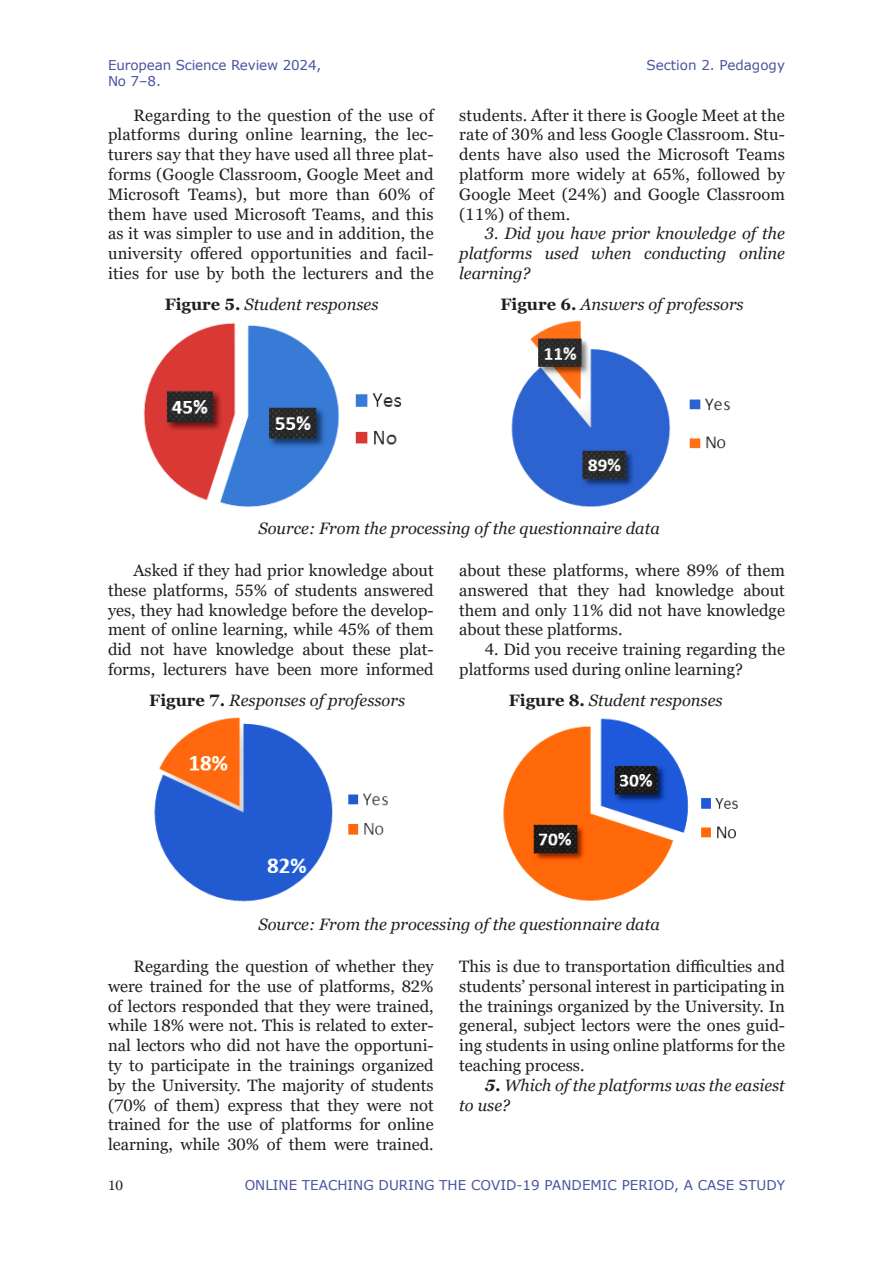
<style>
.page{position:relative;width:893px;height:1263px;background:#fff}
.page>*{position:absolute;margin:0;border:0;box-sizing:border-box;transform-origin:0 0}
.t1{font:16.5px/19.8px "Georgia Pro";color:#231f20;text-align:justify}
.t2{font:italic 16.5px/19.8px "Georgia Pro";color:#231f20;text-align:justify}
.t3{font:13.5px/16.2px "Verdana";color:#4953a0}
.t4{font:13.5px "Georgia Pro";color:#231f20}
.s1{font-weight:700;font-style:normal}
.s2{font-weight:700}
</style>
<div class="page">
<img style="left:143px;top:323px;width:259px;height:185px">
<img style="left:511px;top:320px;width:220px;height:187px">
<img style="left:154px;top:717px;width:234px;height:185px">
<img style="left:503px;top:718px;width:235px;height:183px">
<p class="t3" style="left:108px;top:57px;width:215px">European Science Review 2024,<br>No 7–8.</p>
<p class="t3" style="left:646px;top:57px;width:140px">Section 2. Pedagogy</p>
<p class="t1" style="left:108px;top:106px;width:327px;text-indent:26px">Regarding to the question of the use of platforms during online learning, the lec&shy;turers say that they have used all three plat&shy;forms (Google Classroom, Google Meet and Microsoft Teams), but more than 60% of them have used Microsoft Teams, and this as it was simpler to use and in addition, the university offered opportunities and facil&shy;ities for use by both the lecturers and the</p>
<p class="t1" style="left:459px;top:106px;width:327px">students. After it there is Google Meet at the rate of 30% and less Google Classroom. Stu&shy;dents have also used the Microsoft Teams platform more widely at 65%, followed by Google Meet (24%) and Google Classroom (11%) of them.</p>
<p class="t2" style="left:459px;top:224px;width:327px;text-indent:26px">3. Did you have prior knowledge of the platforms used when conducting online learning?</p>
<p class="t2" style="left:165px;top:295px;width:215px"><span class="s1">Figure 5.</span> Student responses</p>
<p class="t2" style="left:500px;top:295px;width:245px"><span class="s1">Figure 6.</span> Answers of professors</p>
<p class="t2" style="left:258px;top:519px;width:403px">Source: From the processing of the questionnaire data</p>
<p class="t1" style="left:108px;top:561px;width:327px;text-indent:26px">Asked if they had prior knowledge about these platforms, 55% of students answered yes, they had knowledge before the develop&shy;ment of online learning, while 45% of them did not have knowledge about these plat&shy;forms, lecturers have been more informed</p>
<p class="t1" style="left:459px;top:561px;width:327px">about these platforms, where 89% of them answered that they had knowledge about them and only 11% did not have knowledge about these platforms.</p>
<p class="t1" style="left:459px;top:640px;width:327px;text-indent:26px">4. Did you receive training regarding the platforms used during online learning?</p>
<p class="t2" style="left:149px;top:691px;width:257px"><span class="s1">Figure 7.</span> Responses of professors</p>
<p class="t2" style="left:509px;top:691px;width:215px"><span class="s1">Figure 8.</span> Student responses</p>
<p class="t2" style="left:258px;top:915px;width:403px">Source: From the processing of the questionnaire data</p>
<p class="t1" style="left:108px;top:957px;width:327px;text-indent:26px">Regarding the question of whether they were trained for the use of platforms, 82% of lectors responded that they were trained, while 18% were not. This is related to exter&shy;nal lectors who did not have the opportuni&shy;ty to participate in the trainings organized by the University. The majority of students (70% of them) express that they were not trained for the use of platforms for online learning, while 30% of them were trained.</p>
<p class="t1" style="left:459px;top:957px;width:327px">This is due to transportation difficulties and students’ personal interest in participating in the trainings organized by the University. In general, subject lectors were the ones guid&shy;ing students in using online platforms for the teaching process.</p>
<p class="t2" style="left:459px;top:1076px;width:327px;text-indent:26px"><span class="s2">5.</span> Which of the platforms was the easiest to use?</p>
<p class="t4" style="left:108px;top:1178px;width:17px">10</p>
<p class="t3" style="left:245px;top:1177px;width:542px">ONLINE TEACHING DURING THE COVID‑19 PANDEMIC PERIOD, A CASE STUDY</p>
</div>
